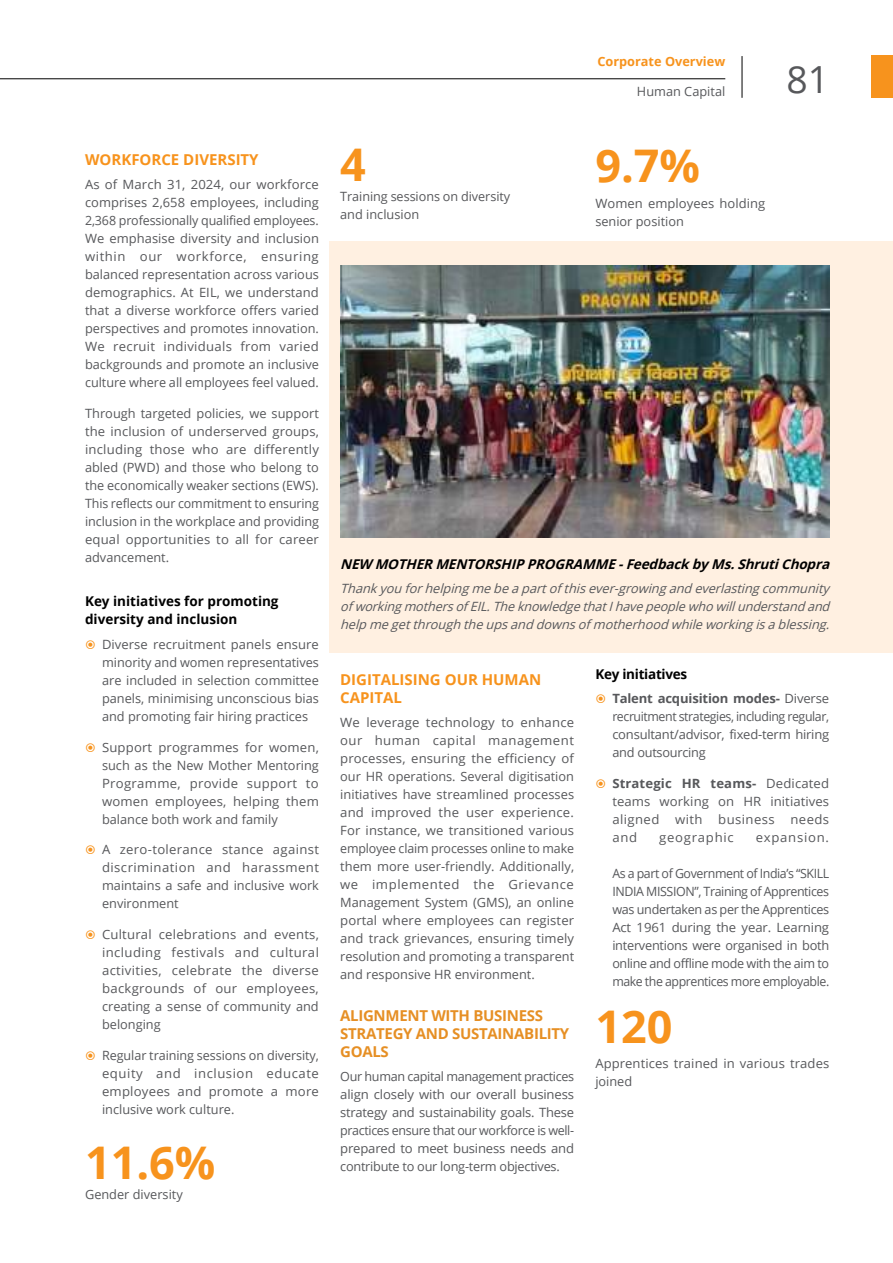
<style>
.page{position:relative;width:893px;height:1263px;background:#fff}
.page>*{position:absolute;margin:0;border:0;box-sizing:border-box;transform-origin:0 0}
.t1{font:700 45px "Open Sans";color:#f7931d}
.t2{font:37.35px "Open Sans";color:#57585b}
.t3{font:700 15px/18px "Open Sans";letter-spacing:-.02em;color:#e68f24}
.t4{font:700 15px/18px "Open Sans";color:#f7931d}
.t5{font:italic 700 13.5px "Open Sans";color:#000}
.t6{font:700 13.5px/18px "Open Sans";color:#000}
.t7{font:700 13.5px "Open Sans";letter-spacing:-.02em;color:#000}
.t8{font:12.75px/18px "Open Sans";color:#57585b;text-align:justify}
.t9{font:italic 12.75px/18px "Open Sans";color:#57585b}
.t10{font:12.75px "Open Sans";letter-spacing:.055em;color:#57585b}
.t11{font:700 12.75px "Open Sans";color:#f7931d}
.s1{font-weight:700}
</style>
<div class="page">
<div style="left:330px;top:241px;width:563px;height:411px;background:#fff0e1"></div>
<img style="left:340px;top:266px;width:489px;height:272px">
<hr style="left:742px;top:56px;width:1px;height:42px;background:#000">
<div style="left:872px;top:56px;width:21px;height:42px;background:#f7931d"></div>
<hr style="left:0;top:79px;width:725px;height:1px;background:#000">
<p class="t4" style="left:85px;top:152px;width:175px">WORKFORCE DIVERSITY</p>
<p class="t8" style="left:85px;top:177px;width:235px">As of March 31, 2024, our workforce comprises 2,658 employees, including 2,368 professionally qualified employees.<br>We emphasise diversity and inclusion within our workforce, ensuring balanced representation across various demographics. At EIL, we understand that a diverse workforce offers varied perspectives and promotes innovation.<br>We recruit individuals from varied backgrounds and promote an inclusive culture where all employees feel valued.</p>
<p class="t8" style="left:85px;top:406px;width:235px">Through targeted policies, we support the inclusion of underserved groups, including those who are differently abled (PWD) and those who belong to the economically weaker sections (EWS).<br>This reflects our commitment to ensuring inclusion in the workplace and providing equal opportunities to all for career advancement.</p>
<p class="t6" style="left:85px;top:594px;width:195px">Key initiatives for promoting diversity and inclusion</p>
<p class="t8" style="left:102px;top:636px;width:218px">Diverse recruitment panels ensure minority and women representatives are included in selection committee panels, minimising unconscious bias and promoting fair hiring practices</p>
<p class="t8" style="left:102px;top:739px;width:218px">Support programmes for women, such as the New Mother Mentoring Programme, provide support to women employees, helping them balance both work and family</p>
<p class="t8" style="left:102px;top:842px;width:218px">A zero-tolerance stance against discrimination and harassment maintains a safe and inclusive work environment</p>
<p class="t8" style="left:102px;top:927px;width:218px">Cultural celebrations and events, including festivals and cultural activities, celebrate the diverse backgrounds of our employees, creating a sense of community and belonging</p>
<p class="t8" style="left:102px;top:1047px;width:218px">Regular training sessions on diversity, equity and inclusion educate employees and promote a more inclusive work culture.</p>
<h1 class="t1" style="left:85px;top:1144px;width:132px">11.6%</h1>
<p class="t8" style="left:85px;top:1187px;width:99px">Gender diversity</p>
<p class="t11" style="left:597px;top:56px;width:129px">Corporate Overview</p>
<p class="t8" style="left:637px;top:84px;width:90px">Human Capital</p>
<h1 class="t1" style="left:340px;top:146px;width:27px">4</h1>
<h1 class="t1" style="left:595px;top:148px;width:106px">9.7%</h1>
<p class="t8" style="left:340px;top:189px;width:172px">Training sessions on diversity and inclusion</p>
<p class="t8" style="left:595px;top:195px;width:172px">Women employees holding senior position</p>
<h2 class="t2" style="left:786px;top:64px;width:44px">81</h2>
<p class="t5" style="left:340px;top:558px;width:494px">NEW MOTHER MENTORSHIP PROGRAMME -Feedback by Ms.ShrutiChopra</p>
<p class="t9" style="left:340px;top:581px;width:494px">Thank you forhelping me be a partof thisever-growing and everlasting community of working mothersof EIL.The knowledge thatIhave people who willunderstand and help me getthrough the upsand downsof motherhood while working isa blessing.</p>
<p class="t4" style="left:340px;top:672px;width:203px">DIGITALISING OUR HUMAN<br>CAPITAL</p>
<p class="t8" style="left:340px;top:715px;width:235px">We leverage technology to enhance our human capital management processes, ensuring the efficiency of our HR operations. Several digitisation initiatives have streamlined processes and improved the user experience.<br>For instance, we transitioned various employee claim processes online to make them more user-friendly. Additionally, we implemented the Grievance Management System (GMS), an online portal where employees can register and track grievances, ensuring timely resolution and promoting a transparent and responsive HR environment.</p>
<p class="t3" style="left:340px;top:1007px;width:231px">ALIGNMENT WITH BUSINESS<br>STRATEGY AND SUSTAINABILITY<br>GOALS</p>
<p class="t8" style="left:340px;top:1068px;width:235px">Our human capital management practices align closely with our overall business strategy and sustainability goals. These practices ensure that our workforce is well&shy;prepared to meet business needs and contribute to our long-term objectives.</p>
<p class="t7" style="left:595px;top:668px;width:93px">Key initiatives</p>
<p class="t8" style="left:612px;top:691px;width:218px"><span class="s1">Talent acquisition modes-</span> Diverse recruitment strategies, including regular, consultant/advisor, fixed-term hiring and outsourcing</p>
<p class="t8" style="left:612px;top:776px;width:218px"><span class="s1">Strategic HR teams-</span> Dedicated teams working on HR initiatives aligned with business needs and</p>
<p class="t10" style="left:659px;top:832px;width:76px">geographic</p>
<p class="t10" style="left:756px;top:832px;width:75px">expansion.</p>
<p class="t8" style="left:612px;top:866px;width:218px">As a part of Government of India’s “SKILL INDIA MISSION”, Training of Apprentices was undertaken as per the Apprentices Act 1961 during the year. Learning interventions were organised in both online and offline mode with the aim to make the apprentices more employable.</p>
<h1 class="t1" style="left:595px;top:1009px;width:79px">120</h1>
<p class="t8" style="left:595px;top:1056px;width:235px">Apprentices trained in various trades joined</p>
</div>
